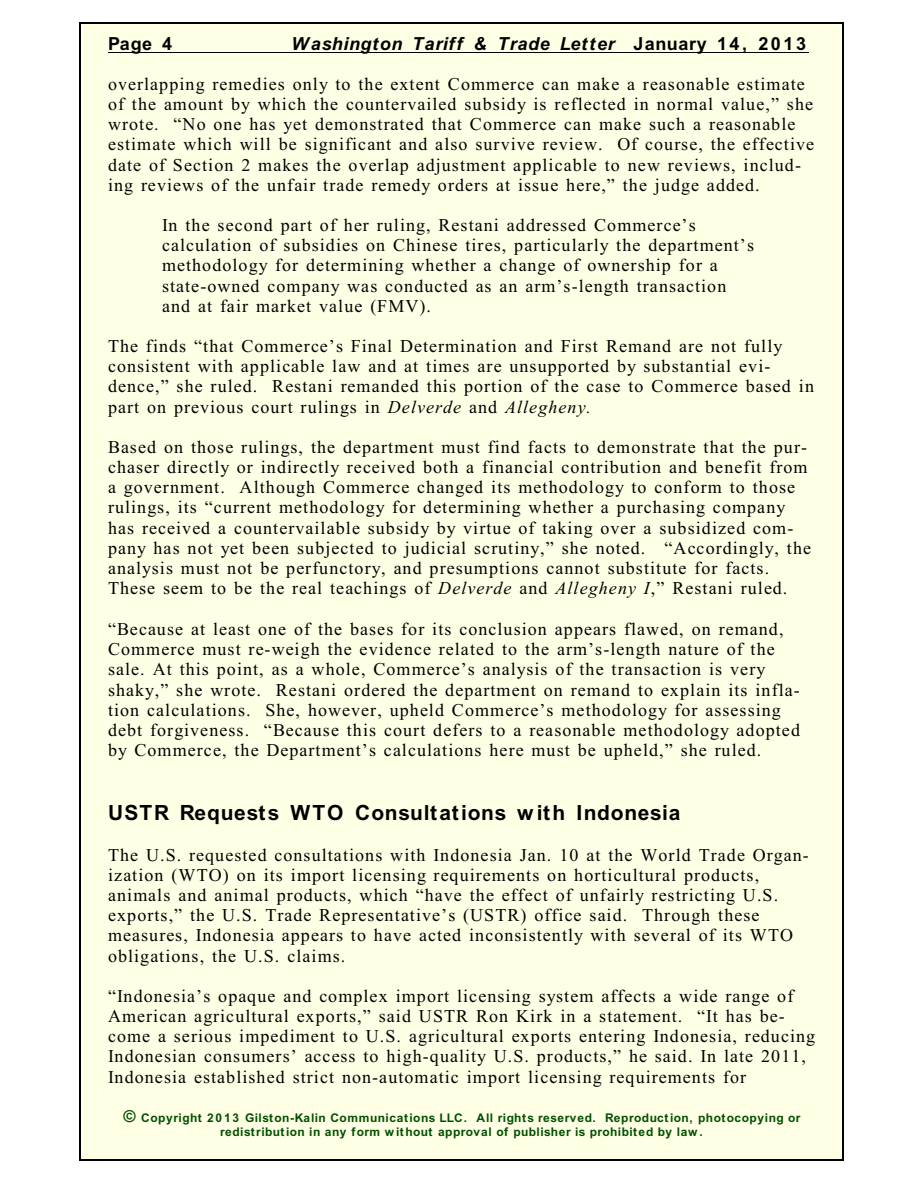
<style>
.page{position:relative;width:918px;height:1188px;background:#fff}
.page>*{position:absolute;margin:0;border:0;box-sizing:border-box;transform-origin:0 0}
.t1{font:700 21px "Arial";letter-spacing:.035em;color:#000}
.t2{font:18px/20.1px "Times New Roman";letter-spacing:.06em;color:#000}
.t3{font:italic 700 18px "Arial";letter-spacing:.045em;color:#000}
.t4{font:700 18px "Arial";color:#000}
.t5{font:700 12px/14.4px "Arial";letter-spacing:.04em;color:#004f00;text-align:center}
.s1{font-style:normal}
.s2{font-style:italic}
.s3{font-size:16.5px}
</style>
<div class="page">
<div style="left:80px;top:23px;width:763px;height:1138px;background:#ffffe6"></div>
<hr style="left:80px;top:23px;width:1px;height:1138px;background:#000">
<hr style="left:842px;top:23px;width:1px;height:1138px;background:#000">
<hr style="left:80px;top:23px;width:763px;height:1px;background:#000">
<hr style="left:80px;top:1160px;width:763px;height:1px;background:#000">
<hr style="left:108px;top:52px;width:701px;height:1px;background:#000">
<p class="t4" style="left:108px;top:36px;width:66px">Page 4</p>
<p class="t3" style="left:292px;top:36px;width:516px">Washington Tariff &amp; Trade Letter <span class="s1">January 14, 2013</span></p>
<p class="t2" style="left:108px;top:76px;width:708px">overlapping remedies only to the extent Commerce can make a reasonable estimate of the amount by which the countervailed subsidy is reflected in normal value,” she wrote. “No one has yet demonstrated that Commerce can make such a reasonable estimate which will be significant and also survive review. Of course, the effective date of Section 2 makes the overlap adjustment applicable to new reviews, includ&shy;ing reviews of the unfair trade remedy orders at issue here,” the judge added.</p>
<p class="t2" style="left:162px;top:217px;width:594px">In the second part of her ruling, Restani addressed Commerce’s calculation of subsidies on Chinese tires, particularly the department’s methodology for determining whether a change of ownership for a state-owned company was conducted as an arm’s-length transaction and at fair market value (FMV).</p>
<p class="t2" style="left:108px;top:338px;width:708px">The finds “that Commerce’s Final Determination and First Remand are not fully consistent with applicable law and at times are unsupported by substantial evi&shy;dence,” she ruled. Restani remanded this portion of the case to Commerce based in part on previous court rulings in <span class="s2">Delverde</span> and <span class="s2">Allegheny.</span></p>
<p class="t2" style="left:108px;top:438px;width:705px">Based on those rulings, the department must find facts to demonstrate that the pur&shy;chaser directly or indirectly received both a financial contribution and benefit from a government. Although Commerce changed its methodology to conform to those rulings, its “current methodology for determining whether a purchasing company has received a countervailable subsidy by virtue of taking over a subsidized com&shy;pany has not yet been subjected to judicial scrutiny,” she noted. “Accordingly, the analysis must not be perfunctory, and presumptions cannot substitute for facts.<br>These seem to be the real teachings of <span class="s2">Delverde</span> and <span class="s2">Allegheny I</span>,” Restani ruled.</p>
<p class="t2" style="left:108px;top:621px;width:694px">“Because at least one of the bases for its conclusion appears flawed, on remand, Commerce must re-weigh the evidence related to the arm’s-length nature of the sale. At this point, as a whole, Commerce’s analysis of the transaction is very shaky,” she wrote. Restani ordered the department on remand to explain its infla&shy;tion calculations. She, however, upheld Commerce’s methodology for assessing debt forgiveness. “Because this court defers to a reasonable methodology adopted by Commerce, the Department’s calculations here must be upheld,” she ruled.</p>
<p class="t1" style="left:108px;top:804px;width:574px">USTR Requests WTO Consultations with Indonesia</p>
<p class="t2" style="left:108px;top:846px;width:702px">The U.S. requested consultations with Indonesia Jan. 10 at the World Trade Organ&shy;ization (WTO) on its import licensing requirements on horticultural products, animals and animal products, which “have the effect of unfairly restricting U.S. exports,” the U.S. Trade Representative’s (USTR) office said. Through these measures, Indonesia appears to have acted inconsistently with several of its WTO obligations, the U.S. claims.</p>
<p class="t2" style="left:108px;top:988px;width:709px">“Indonesia’s opaque and complex import licensing system affects a wide range of American agricultural exports,” said USTR Ron Kirk in a statement. “It has be&shy;come a serious impediment to U.S. agricultural exports entering Indonesia, reducing Indonesian consumers’ access to high-quality U.S. products,” he said. In late 2011, Indonesia established strict non-automatic import licensing requirements for</p>
<p class="t5" style="left:124px;top:1111px;width:678px"><span class="s3">©</span> Copyright 20 1 3 Gilston-Kalin Communications LLC. All rights reserved. Reproduction, photocopying or redistribution in any form w ithout approval of publisher is prohibited by law .</p>
</div>
